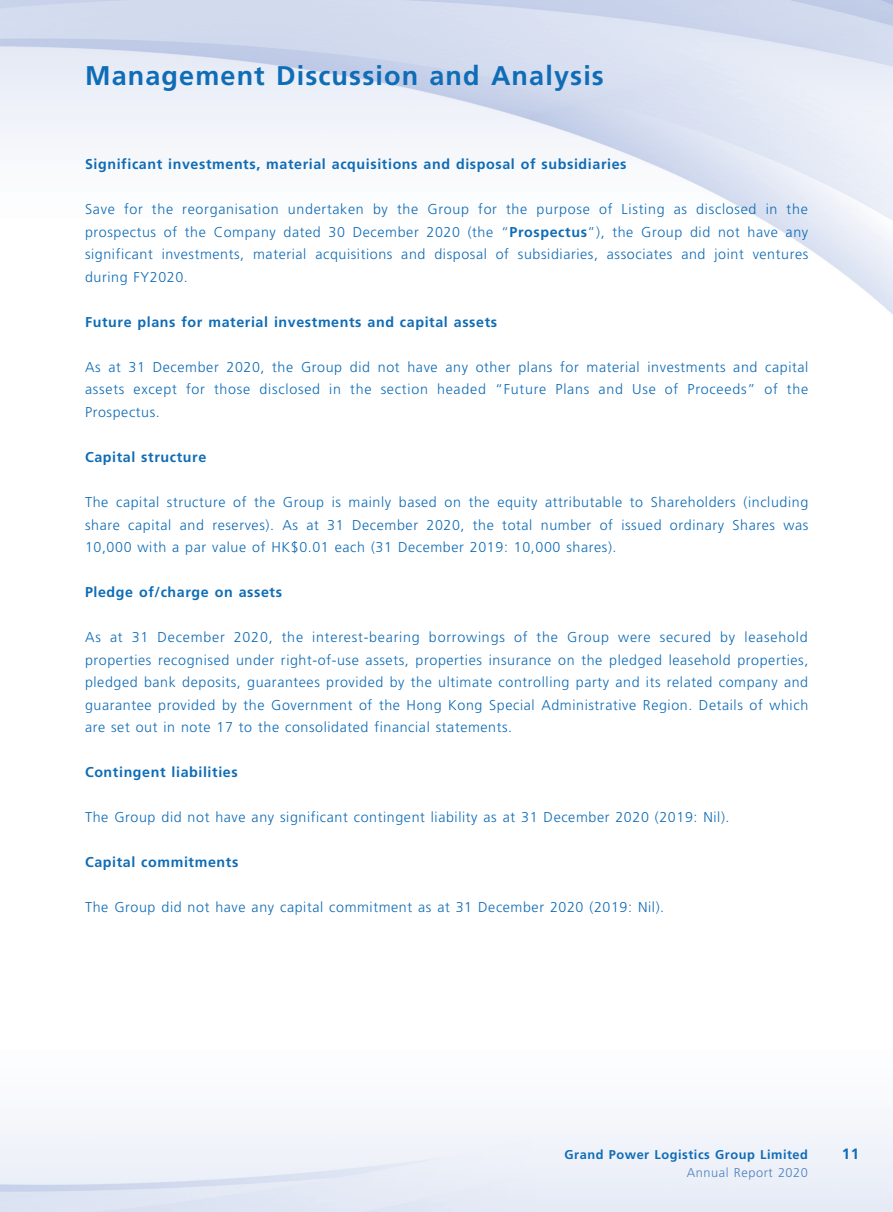
<style>
.page{position:relative;width:893px;height:1212px;background:#fff}
.page>*{position:absolute;margin:0;border:0;box-sizing:border-box;transform-origin:0 0}
.t1{font:700 27px "Frutiger";letter-spacing:.04em;color:#0f6cb6}
.t2{font:700 15px "Frutiger";color:#0f6cb6}
.t3{font:300 14.25px/22.5px "Frutiger";letter-spacing:.04em;color:#0f6cb6;text-align:justify}
.t4{font:700 14.25px "Frutiger";letter-spacing:.04em;color:#0f6cb6}
.t5{font:700 12.75px "Frutiger";letter-spacing:.04em;color:#0f6cb6}
.t6{font:300 12.75px "Frutiger";letter-spacing:.04em;color:#4b7fc1}
.s1{font-weight:700}
</style>
<div class="page">
<h1 class="t1" style="left:85px;top:59px;width:520px">Management Discussion and Analysis</h1>
<p class="t4" style="left:85px;top:156px;width:543px">Significant investments, material acquisitions and disposal of subsidiaries</p>
<p class="t3" style="left:85px;top:198px;width:725px">Save for the reorganisation undertaken by the Group for the purpose of Listing as disclosed in the prospectus of the Company dated 30 December 2020 (the “<span class="s1">Prospectus</span>”), the Group did not have any significant investments, material acquisitions and disposal of subsidiaries, associates and joint ventures during FY2020.</p>
<p class="t4" style="left:85px;top:314px;width:414px">Future plans for material investments and capital assets</p>
<p class="t3" style="left:85px;top:356px;width:725px">As at 31 December 2020, the Group did not have any other plans for material investments and capital assets except for those disclosed in the section headed “Future Plans and Use of Proceeds” of the Prospectus.</p>
<p class="t4" style="left:85px;top:449px;width:123px">Capital structure</p>
<p class="t3" style="left:85px;top:491px;width:725px">The capital structure of the Group is mainly based on the equity attributable to Shareholders (including share capital and reserves). As at 31 December 2020, the total number of issued ordinary Shares was 10,000 with a par value of HK$0.01 each (31 December 2019: 10,000 shares).</p>
<p class="t4" style="left:85px;top:584px;width:199px">Pledge of/charge on assets</p>
<p class="t3" style="left:85px;top:626px;width:725px">As at 31 December 2020, the interest-bearing borrowings of the Group were secured by leasehold properties recognised under right-of-use assets, properties insurance on the pledged leasehold properties, pledged bank deposits, guarantees provided by the ultimate controlling party and its related company and guarantee provided by the Government of the Hong Kong Special Administrative Region. Details of which are set out in note 17 to the consolidated financial statements.</p>
<p class="t4" style="left:85px;top:764px;width:154px">Contingent liabilities</p>
<p class="t3" style="left:85px;top:806px;width:646px">The Group did not have any significant contingent liability as at 31 December 2020 (2019: Nil).</p>
<p class="t4" style="left:85px;top:854px;width:155px">Capital commitments</p>
<p class="t3" style="left:85px;top:896px;width:581px">The Group did not have any capital commitment as at 31 December 2020 (2019: Nil).</p>
<p class="t5" style="left:565px;top:1147px;width:245px">Grand Power Logistics Group Limited</p>
<p class="t2" style="left:842px;top:1145px;width:19px">11</p>
<p class="t6" style="left:687px;top:1165px;width:123px">Annual Report 2020</p>
</div>
